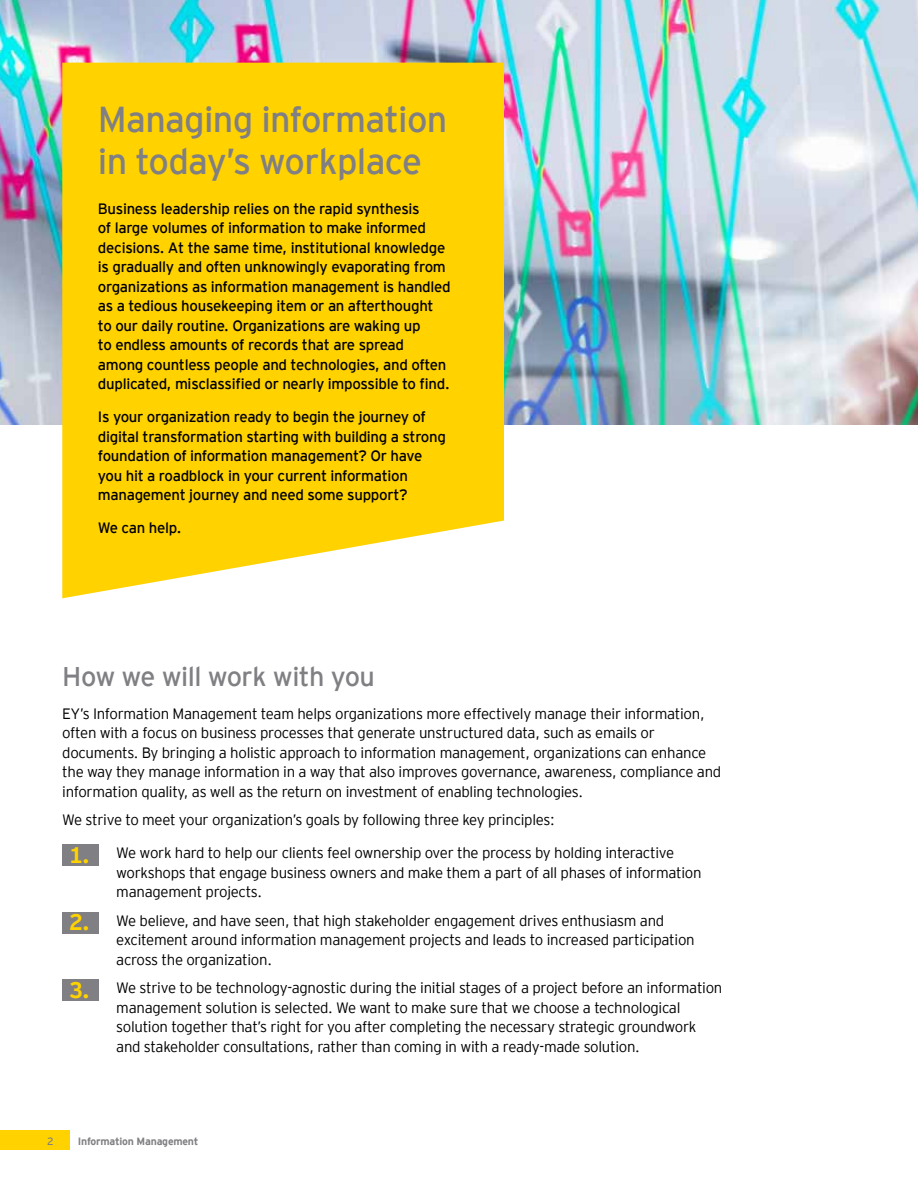
<style>
.page{position:relative;width:918px;height:1188px;background:#fff}
.page>*{position:absolute;margin:0;border:0;box-sizing:border-box;transform-origin:0 0}
.t1{font:36px/41.2px "EY Interstate";letter-spacing:-.02em;color:#807f83}
.t2{font:27px "EY Interstate";letter-spacing:-.02em;color:#807f83}
.t3{font:300 15px/19.5px "EY Interstate";letter-spacing:-.02em;color:#000}
.t4{font:15px/19.5px "EY Interstate";letter-spacing:-.02em;color:#000}
.t5{font:700 10.5px "EY Interstate";letter-spacing:-.02em;color:#807f83}
.t6{font:10.5px "EY Interstate";color:#807f83}
.s1{font-weight:700;font-size:22.5px;color:#ffd200}
</style>
<div class="page">
<img style="left:0;top:0;width:918px;height:424px">
<svg style="left:62px;top:63px;width:442px;height:535px;background:#fed512"></svg>
<div style="left:0;top:1131px;width:70px;height:19px;background:#ffd200"></div>
<div style="left:62px;top:844px;width:36px;height:22px;background:#807f83"></div>
<div style="left:62px;top:912px;width:36px;height:21px;background:#807f83"></div>
<div style="left:62px;top:979px;width:36px;height:22px;background:#807f83"></div>
<h1 class="t1" style="left:98px;top:97px;width:351px">Managing information in today’s workplace</h1>
<p class="t4" style="left:98px;top:198px;width:354px">Business leadership relies on the rapid synthesis<br>of large volumes of information to make informed decisions. At the same time, institutional knowledge is gradually and often unknowingly evaporating from organizations as information management is handled as a tedious housekeeping item or an afterthought to our daily routine. Organizations are waking up<br>to endless amounts of records that are spread among countless people and technologies, and often duplicated, misclassified or nearly impossible to find.</p>
<p class="t4" style="left:98px;top:406px;width:350px">Is your organization ready to begin the journey of digital transformation starting with building a strong foundation of information management? Or have you hit a roadblock in your current information management journey and need some support?</p>
<p class="t4" style="left:98px;top:517px;width:85px">We can help.</p>
<h2 class="t2" style="left:62px;top:657px;width:314px">How we will work with you</h2>
<p class="t3" style="left:62px;top:703px;width:661px">EY’s Information Management team helps organizations more effectively manage their information, often with a focus on business processes that generate unstructured data, such as emails or documents. By bringing a holistic approach to information management, organizations can enhance the way they manage information in a way that also improves governance, awareness, compliance and information quality, as well as the return on investment of enabling technologies.</p>
<p class="t3" style="left:62px;top:809px;width:494px">We strive to meet your organization’s goals by following three key principles:</p>
<p class="t3" style="left:116px;top:842px;width:587px;text-indent:-47px"><span class="s1">1.</span> We work hard to help our clients feel ownership over the process by holding interactive workshops that engage business owners and make them a part of all phases of information management projects.</p>
<p class="t3" style="left:116px;top:910px;width:580px;text-indent:-47px"><span class="s1">2.</span> We believe, and have seen, that high stakeholder engagement drives enthusiasm and excitement around information management projects and leads to increased participation across the organization.</p>
<p class="t3" style="left:116px;top:977px;width:608px;text-indent:-47px"><span class="s1">3.</span> We strive to be technology-agnostic during the initial stages of a project before an information management solution is selected. We want to make sure that we choose a technological solution together that’s right for you after completing the necessary strategic groundwork and stakeholder consultations, rather than coming in with a ready-made solution.</p>
<p class="t6" style="left:47px;top:1133px;width:8px">2</p>
<p class="t5" style="left:78px;top:1133px;width:122px">Information Management</p>
</div>
